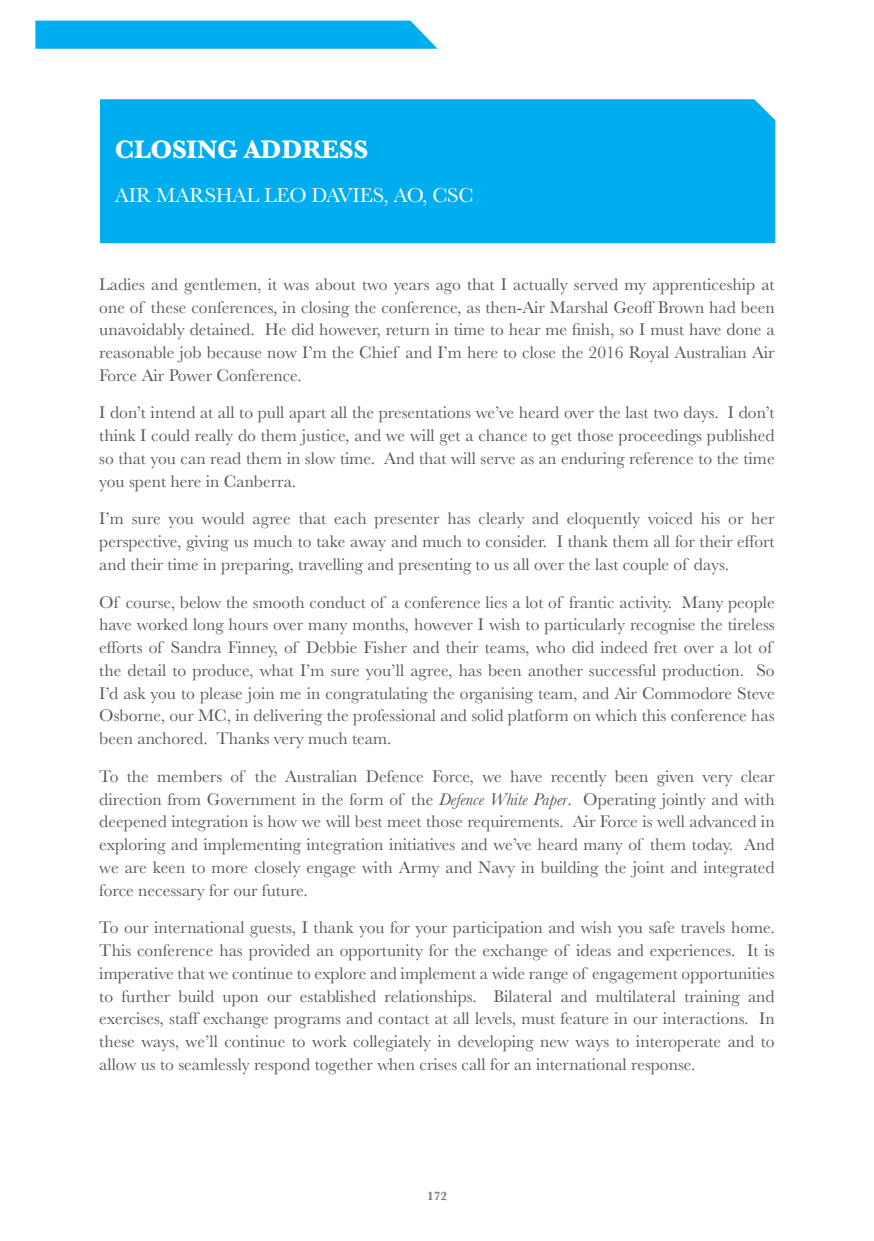
<style>
.page{position:relative;width:874px;height:1241px;background:#fff}
.page>*{position:absolute;margin:0;border:0;box-sizing:border-box;transform-origin:0 0}
.t1{font:700 26.25px "Baskerville";letter-spacing:-.01em;color:#fff}
.t2{font:21px "Baskerville";letter-spacing:-.01em;color:#fff}
.t3{font:17.5px/22.8px "Baskerville";color:#57585a;text-align:justify}
.t4{font:700 12.25px "Baskerville";color:#808285}
.s1{font-style:italic}
</style>
<div class="page">
<svg style="left:35px;top:21px;width:402px;height:28px;background:#0ab1ef"></svg>
<div style="left:100px;top:99px;width:675px;height:144px;background:#00aeef"></div>
<h1 class="t1" style="left:115px;top:131px;width:255px">CLOSING ADDRESS</h1>
<p class="t2" style="left:115px;top:182px;width:360px">AIR MARSHAL LEO DAVIES, AO, CSC</p>
<p class="t3" style="left:99px;top:273px;width:676px">Ladies and gentlemen, it was about two years ago that I actually served my apprenticeship at one of these conferences, in closing the conference, as then-Air Marshal Geoff Brown had been unavoidably detained. He did however, return in time to hear me finish, so I must have done a reasonable job because now I’m the Chief and I’m here to close the 2016 Royal Australian Air Force Air Power Conference.</p>
<p class="t3" style="left:99px;top:401px;width:676px">I don’t intend at all to pull apart all the presentations we’ve heard over the last two days. I don’t think I could really do them justice, and we will get a chance to get those proceedings published so that you can read them in slow time. And that will serve as an enduring reference to the time you spent here in Canberra.</p>
<p class="t3" style="left:99px;top:507px;width:676px">I’m sure you would agree that each presenter has clearly and eloquently voiced his or her perspective, giving us much to take away and much to consider. I thank them all for their effort and their time in preparing, travelling and presenting to us all over the last couple of days.</p>
<p class="t3" style="left:99px;top:590px;width:676px;text-align:left">Of course, below the smooth conduct of a conference lies a lot of frantic activity. Many people have worked long hours over many months, however I wish to particularly recognise the tireless efforts of Sandra Finney, of Debbie Fisher and their teams, who did indeed fret over a lot of the detail to produce, what I’m sure you’ll agree, has been another successful production. So I’d ask you to please join me in congratulating the organising team, and Air Commodore Steve Osborne, our MC, in delivering the professional and solid platform on which this conference has been anchored. Thanks very much team.</p>
<p class="t3" style="left:99px;top:765px;width:676px">To the members of the Australian Defence Force, we have recently been given very clear direction from Government in the form of the <span class="s1">Defence White Paper</span>. Operating jointly and with deepened integration is how we will best meet those requirements. Air Force is well advanced in exploring and implementing integration initiatives and we’ve heard many of them today. And we are keen to more closely engage with Army and Navy in building the joint and integrated force necessary for our future.</p>
<p class="t3" style="left:99px;top:916px;width:676px">To our international guests, I thank you for your participation and wish you safe travels home.<br>This conference has provided an opportunity for the exchange of ideas and experiences. It is imperative that we continue to explore and implement a wide range of engagement opportunities to further build upon our established relationships. Bilateral and multilateral training and exercises, staff exchange programs and contact at all levels, must feature in our interactions. In these ways, we’ll continue to work collegiately in developing new ways to interoperate and to allow us to seamlessly respond together when crises call for an international response.</p>
<p class="t4" style="left:427px;top:1187px;width:21px">172</p>
</div>
